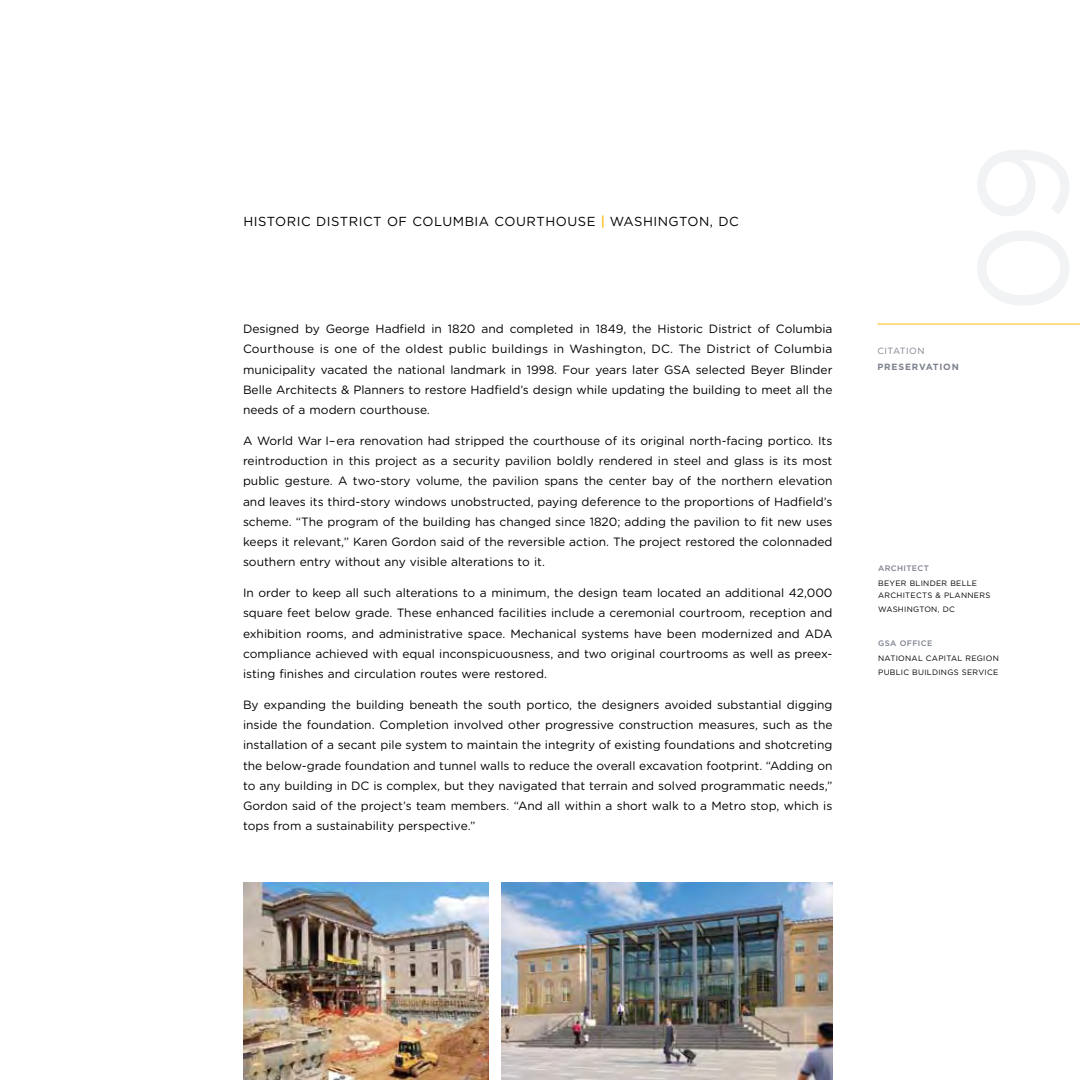
<style>
.page{position:relative;width:1080px;height:1080px;background:#fff}
.page>*{position:absolute;margin:0;border:0;box-sizing:border-box;transform-origin:0 0}
.X-ProjectTitle_Goth{font:13.05px "Gotham";letter-spacing:.04em;color:#000}
.X_Text_Gotham_tighte{font:12px/20.2px "Gotham Rounded";color:#000;text-align:justify}
.X_AwardList_6{font:700 9px "Gotham";letter-spacing:.09em;color:#7e828e}
.X_AwardList{font:9px "Gotham";letter-spacing:.05em;color:#7e828e}
.X_CreditHead_Goth{font:500 7.95px "Gotham";letter-spacing:.045em;color:#7e828e}
.X_CreditText_Goth{font:7.8px/12px "Gotham";letter-spacing:.035em;color:#000}
.s1{font-size:7.8px;color:#fff}
.s2{font-weight:500;color:#fdb913}
.s3{font-weight:400;font-size:7.8px;color:#fff}
.s4{color:#fff}
</style>
<div class="page">
<hr style="left:878px;top:324px;width:202px;height:1px;background:#fdb913">
<img style="left:502px;top:882px;width:330px;height:198px">
<img style="left:243px;top:882px;width:245px;height:198px">
<p class="X-ProjectTitle_Goth" style="left:243px;top:213px;width:499px">HISTORIC DISTRICT OF COLUMBIA COURTHOUSE<span class="s1">,</span> <span class="s2">|</span> WASHINGTON, DC<span class="s1">,</span></p>
<p class="X_Text_Gotham_tighte" style="left:243px;top:318px;width:591px">Designed by George Hadfield in 1820 and completed in 1849, the Historic District of Columbia Courthouse is one of the oldest public buildings in Washington, DC. The District of Columbia municipality vacated the national landmark in 1998. Four years later GSA selected Beyer Blinder Belle Architects &amp; Planners to restore Hadfield’s design while updating the building to meet all the needs of a modern courthouse.</p>
<p class="X_Text_Gotham_tighte" style="left:243px;top:430px;width:591px">A World War I–era renovation had stripped the courthouse of its original north-facing portico. Its reintroduction in this project as a security pavilion boldly rendered in steel and glass is its most public gesture. A two-story volume, the pavilion spans the center bay of the northern elevation and leaves its third-story windows unobstructed, paying deference to the proportions of Hadfield’s scheme. “The program of the building has changed since 1820; adding the pavilion to fit new uses keeps it relevant,” Karen Gordon said of the reversible action. The project restored the colonnaded southern entry without any visible alterations to it.</p>
<p class="X_Text_Gotham_tighte" style="left:243px;top:582px;width:591px">In order to keep all such alterations to a minimum, the design team located an additional 42,000 square feet below grade. These enhanced facilities include a ceremonial courtroom, reception and exhibition rooms, and administrative space. Mechanical systems have been modernized and ADA compliance achieved with equal inconspicuousness, and two original courtrooms as well as preex&shy;isting finishes and circulation routes were restored.</p>
<p class="X_Text_Gotham_tighte" style="left:243px;top:694px;width:591px">By expanding the building beneath the south portico, the designers avoided substantial digging inside the foundation. Completion involved other progressive construction measures, such as the installation of a secant pile system to maintain the integrity of existing foundations and shotcreting the below-grade foundation and tunnel walls to reduce the overall excavation footprint. “Adding on to any building in DC is complex, but they navigated that terrain and solved programmatic needs,” Gordon said of the project’s team members. “And all within a short walk to a Metro stop, which is tops from a sustainability perspective.”</p>
<p class="X_AwardList" style="left:878px;top:345px;width:51px">CITATION<span class="s1">,</span></p>
<p class="X_AwardList_6" style="left:878px;top:361px;width:86px">PRESERVATION<span class="s3">,</span></p>
<p class="X_CreditHead_Goth" style="left:878px;top:563px;width:55px">ARCHITECT<span class="s3">,</span></p>
<p class="X_CreditText_Goth" style="left:878px;top:577px;width:116px">BEYER BLINDER BELLE<br>ARCHITECTS &amp; PLANNERS<span class="s4">,</span></p>
<p class="X_CreditText_Goth" style="left:878px;top:603px;width:80px">WASHINGTON, DC<span class="s4">,</span></p>
<p class="X_CreditHead_Goth" style="left:878px;top:638px;width:58px">GSA OFFICE<span class="s3">,</span></p>
<p class="X_CreditText_Goth" style="left:878px;top:652px;width:124px">NATIONAL CAPITAL REGION<span class="s4">,</span></p>
<p class="X_CreditText_Goth" style="left:878px;top:666px;width:124px">PUBLIC BUILDINGS SERVICE<span class="s4">,</span></p>
</div>
